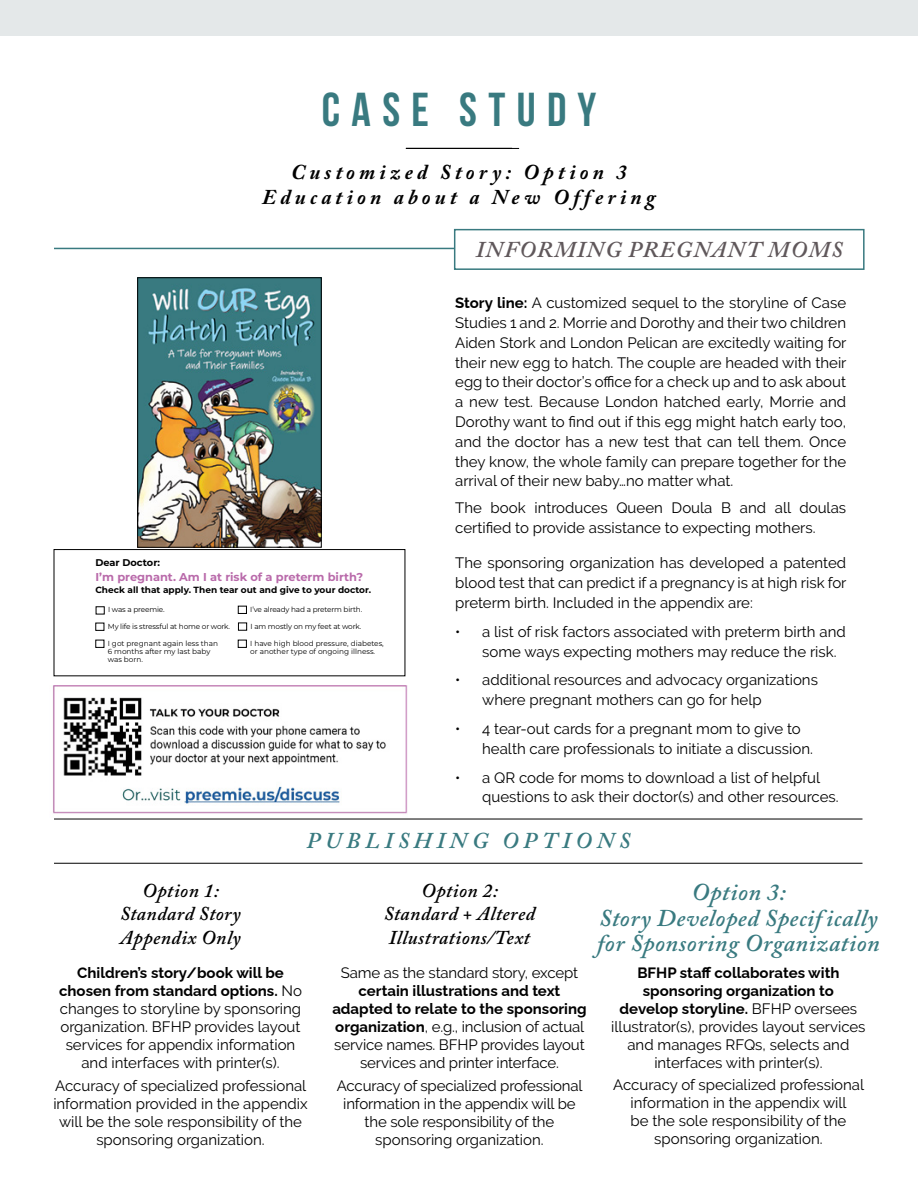
<style>
.page{position:relative;width:918px;height:1188px;background:#fff}
.page>*{position:absolute;margin:0;border:0;box-sizing:border-box;transform-origin:0 0}
.t1{font:47.55px "Bebas Neue";letter-spacing:.24em;color:#397a80}
.t2{font:italic 600 24px/25.5px "Adobe Caslon Pro";letter-spacing:.025em;color:#397a80;text-align:center}
.t3{font:italic 600 22.5px "Adobe Caslon Pro";letter-spacing:.055em;color:#60585b}
.t4{font:italic 600 22.5px "Adobe Caslon Pro";letter-spacing:.215em;color:#397a80}
.t5{font:italic 700 21px/25.2px "Adobe Caslon Pro";letter-spacing:.2em;color:#000;text-align:center}
.t6{font:italic 600 19.5px/23.4px "Adobe Caslon Pro";letter-spacing:.025em;color:#000;text-align:center}
.t7{font:15px/18px "Raleway";color:#000;text-align:center}
.t8{font:700 11.4px "Montserrat";color:#b96aaa}
.t9{font:700 9.75px "Montserrat";color:#000}
.t10{font:700 9px "Montserrat";color:#000}
.t11{font:7.35px/8.1px "Montserrat";color:#000}
.t12{font:7.35px "Montserrat";letter-spacing:-.02em;color:#000}
.s1{font-weight:700}
</style>
<div class="page">
<div style="left:0;top:0;width:918px;height:36px;background:#e4e8e9"></div>
<img style="left:139px;top:280px;width:180px;height:265px">
<div style="left:137px;top:278px;width:184px;height:269px;border:1px solid #000"></div>
<div style="left:238px;top:640px;width:9px;height:8px;border:1px solid #000"></div>
<div style="left:96px;top:640px;width:8px;height:8px;border:1px solid #000"></div>
<div style="left:238px;top:623px;width:9px;height:7px;border:1px solid #000"></div>
<div style="left:238px;top:606px;width:9px;height:8px;border:1px solid #000"></div>
<div style="left:96px;top:623px;width:8px;height:8px;border:1px solid #000"></div>
<div style="left:54px;top:549px;width:351px;height:127px;border:1px solid #000"></div>
<img style="left:53px;top:685px;width:359px;height:134px">
<hr style="left:406px;top:148px;width:113px;height:1px;background:#000">
<hr style="left:54px;top:248px;width:400px;height:1px;background:#397a80">
<hr style="left:54px;top:863px;width:808px;height:1px;background:#000">
<hr style="left:54px;top:819px;width:808px;height:1px;background:#000">
<div style="left:454px;top:229px;width:411px;height:41px;border:2px solid #397a80"></div>
<h1 class="t1" style="left:322px;top:83px;width:276px">CASE STUDY</h1>
<h3 class="t5" style="left:262px;top:159px;width:395px">Customized Story: Option 3<br>Education about a New Offering</h3>
<p class="t9" style="left:95px;top:556px;width:66px">Dear Doctor:</p>
<p class="t8" style="left:95px;top:569px;width:269px">I’m pregnant. Am I at risk of a preterm birth?</p>
<p class="t10" style="left:95px;top:583px;width:277px">Check all that apply. Then tear out and give to your doctor.</p>
<p class="t12" style="left:108px;top:605px;width:58px">I was a preemie.</p>
<p class="t12" style="left:250px;top:604px;width:114px">I’ve already had a preterm birth.</p>
<p class="t12" style="left:108px;top:621px;width:124px">My life is stressful at home or work.</p>
<p class="t12" style="left:251px;top:621px;width:112px">I am mostly on my feet at work.</p>
<p class="t11" style="left:108px;top:639px;width:112px">I got pregnant again less than<br>6 months after my last baby was born.</p>
<p class="t11" style="left:250px;top:639px;width:135px">I have high blood pressure, diabetes, or another type of ongoing illness.</p>
<h3 class="t3" style="left:476px;top:237px;width:368px">INFORMING PREGNANT MOMS</h3>
<p class="t7" style="left:455px;top:293px;width:393px;line-height:19.8px;text-align:justify"><span class="s1">Story line:</span> A customized sequel to the storyline of Case Studies 1 and 2. Morrie and Dorothy and their two children Aiden Stork and London Pelican are excitedly waiting for their new egg to hatch. The couple are headed with their egg to their doctor’s office for a check up and to ask about a new test. Because London hatched early, Morrie and Dorothy want to find out if this egg might hatch early too, and the doctor has a new test that can tell them. Once they know, the whole family can prepare together for the arrival of their new baby…no matter what.</p>
<p class="t7" style="left:455px;top:498px;width:392px;line-height:19.8px;text-align:left">The book introduces Queen Doula B and all doulas certified to provide assistance to expecting mothers.</p>
<p class="t7" style="left:455px;top:553px;width:393px;line-height:19.8px;text-align:justify">The sponsoring organization has developed a patented blood test that can predict if a pregnancy is at high risk for preterm birth. Included in the appendix are:</p>
<p class="t7" style="left:482px;top:622px;width:365px;line-height:19.8px;text-align:left;text-indent:-27px">• a list of risk factors associated with preterm birth and some ways expecting mothers may reduce the risk.</p>
<p class="t7" style="left:482px;top:670px;width:337px;line-height:19.8px;text-align:left;text-indent:-27px">• additional resources and advocacy organizations where pregnant mothers can go for help</p>
<p class="t7" style="left:482px;top:719px;width:332px;line-height:19.8px;text-align:left;text-indent:-27px">• 4 tear-out cards for a pregnant mom to give to health care professionals to initiate a discussion.</p>
<p class="t7" style="left:482px;top:767px;width:358px;line-height:19.8px;text-align:left;text-indent:-27px">• a QR code for moms to download a list of helpful questions to ask their doctor(s) and other resources.</p>
<h3 class="t4" style="left:307px;top:827px;width:325px">PUBLISHING OPTIONS</h3>
<h3 class="t6" style="left:120px;top:879px;width:122px">Option 1:<br>Standard Story<br>Appendix Only</h3>
<p class="t7" style="left:59px;top:964px;width:244px"><span class="s1">Children’s story/book will be chosen from standard options.</span> No changes to storyline by sponsoring organization. BFHP provides layout services for appendix information and interfaces with printer(s).</p>
<p class="t7" style="left:53px;top:1077px;width:256px">Accuracy of specialized professional information provided in the appendix will be the sole responsibility of the sponsoring organization.</p>
<p class="t11" style="left:108px;top:907px;width:104px">6 months after my last baby was born.</p>
<h3 class="t6" style="left:384px;top:879px;width:153px">Option 2:<br>Standard + Altered<br>Illustrations/Text</h3>
<p class="t7" style="left:341px;top:964px;width:239px">Same as the standard story, except</p>
<p class="t7" style="left:332px;top:982px;width:256px"><span class="s1">certain illustrations and text adapted to relate to the sponsoring organization</span>, e.g., inclusion of actual service names. BFHP provides layout services and printer interface.</p>
<p class="t7" style="left:337px;top:1077px;width:247px">Accuracy of specialized professional information in the appendix will be the sole responsibility of the sponsoring organization.</p>
<h2 class="t2" style="left:597px;top:879px;width:284px">Option 3:<br>Story Developed Specif ically for Sponsoring Organization</h2>
<p class="t7" style="left:611px;top:963px;width:256px"><span class="s1">BFHP staff collaborates with sponsoring organization to<br>develop storyline.</span> BFHP oversees illustrator(s), provides layout services and manages RFQs, selects and interfaces with printer(s).</p>
<p class="t7" style="left:613px;top:1076px;width:253px">Accuracy of specialized professional information in the appendix will<br>be the sole responsibility of the sponsoring organization.</p>
</div>
